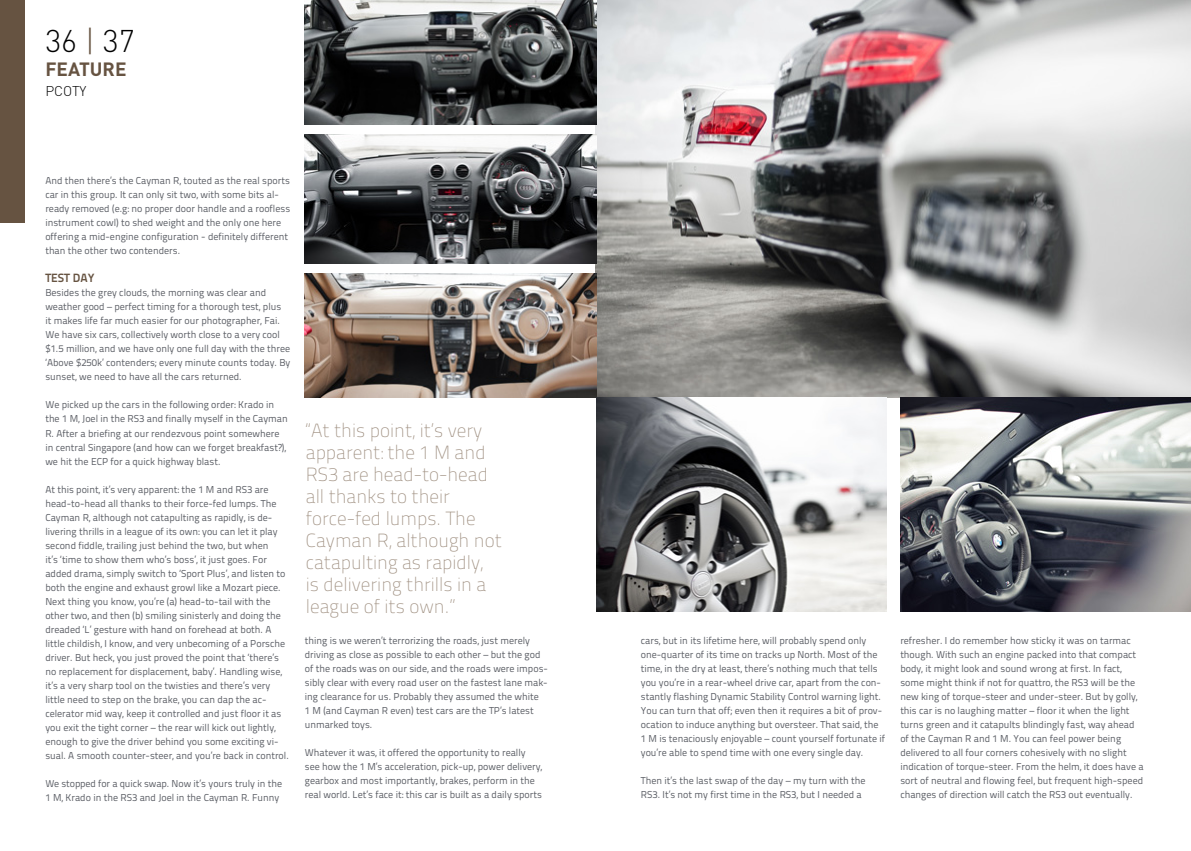
<style>
.page{position:relative;width:1191px;height:851px;background:#fff}
.page>*{position:absolute;margin:0;border:0;box-sizing:border-box;transform-origin:0 0}
.t1{font:300 31px "DIN";color:#000}
.t2{font:100 19px/22px "Titillium Text 22 L";color:#9d8d7e}
.t3{font:700 19px "DIN";color:#665341}
.t4{font:300 14px "DIN";color:#000}
.t5{font:700 12px "Titillium Text 22 L";color:#665341}
.t6{font:10px/14px "Titillium Text 22 L";color:#5b5e65}
.s1{color:#665341}
</style>
<div class="page">
<div style="left:0;top:0;width:25px;height:222px;background:#665341"></div>
<img style="left:595px;top:0;width:596px;height:397px">
<img style="left:305px;top:134px;width:291px;height:129px">
<img style="left:305px;top:0;width:291px;height:125px">
<img style="left:305px;top:273px;width:291px;height:124px">
<img style="left:596px;top:397px;width:290px;height:214px">
<img style="left:900px;top:397px;width:291px;height:214px">
<h1 class="t1" style="left:45px;top:22px;width:91px">36 <span class="s1">|</span> 37</h1>
<h2 class="t3" style="left:45px;top:57px;width:83px">FEATURE</h2>
<h3 class="t4" style="left:45px;top:83px;width:43px">PCOTY</h3>
<p class="t6" style="left:45px;top:173px;width:246px">And then there’s the Cayman R, touted as the real sports car in this group. It can only sit two, with some bits al&shy;ready removed (e.g: no proper door handle and a roofless instrument cowl) to shed weight and the only one here offering a mid-engine configuration - definitely different than the other two contenders.</p>
<p class="t5" style="left:45px;top:269px;width:13px">TEST</p>
<p class="t5" style="left:73px;top:269px;width:23px">DA Y</p>
<p class="t6" style="left:45px;top:285px;width:246px">Besides the grey clouds, the morning was clear and weather good – perfect timing for a thorough test, plus<br>it makes life far much easier for our photographer, Fai.<br>We have six cars, collectively worth close to a very cool $1.5 million, and we have only one full day with the three ‘Above $250k’ contenders; every minute counts today. By sunset, we need to have all the cars returned.</p>
<p class="t6" style="left:45px;top:397px;width:244px">We picked up the cars in the following order: Krado in the 1 M, Joel in the RS3 and finally myself in the Cayman R. After a briefing at our rendezvous point somewhere in central Singapore (and how can we forget breakfast?), we hit the ECP for a quick highway blast.</p>
<p class="t6" style="left:45px;top:481px;width:245px">At this point, it’s very apparent: the 1 M and RS3 are head-to-head all thanks to their force-fed lumps. The Cayman R, although not catapulting as rapidly, is de&shy;livering thrills in a league of its own: you can let it play second fiddle, trailing just behind the two, but when<br>it’s ‘time to show them who’s boss’, it just goes. For added drama, simply switch to ‘Sport Plus’, and listen to both the engine and exhaust growl like a Mozart piece.<br>Next thing you know, you’re (a) head-to-tail with the other two, and then (b) smiling sinisterly and doing the dreaded ‘L’ gesture with hand on forehead at both. A little childish, I know, and very unbecoming of a Porsche driver. But heck, you just proved the point that ‘there’s no replacement for displacement, baby’. Handling wise, it’s a very sharp tool on the twisties and there’s very little need to step on the brake, you can dap the ac&shy;celerator mid way, keep it controlled and just floor it as you exit the tight corner – the rear will kick out lightly, enough to give the driver behind you some exciting vi&shy;sual. A smooth counter-steer, and you’re back in control.</p>
<p class="t6" style="left:45px;top:775px;width:238px">We stopped for a quick swap. Now it’s yours truly in the<br>1 M, Krado in the RS3 and Joel in the Cayman R. Funny</p>
<h2 class="t2" style="left:306px;top:418px;width:197px">“At this point, it’s very apparent: the 1 M and<br>RS3 are head-to-head all thanks to their force-fed lumps. The<br>Cayman R, although not catapulting as rapidly,<br>is delivering thrills in a league of its own.”</h2>
<p class="t6" style="left:305px;top:632px;width:245px">thing is we weren’t terrorizing the roads, just merely driving as close as possible to each other – but the god of the roads was on our side, and the roads were impos&shy;sibly clear with every road user on the fastest lane mak&shy;ing clearance for us. Probably they assumed the white<br>1 M (and Cayman R even) test cars are the TP’s latest unmarked toys.</p>
<p class="t6" style="left:305px;top:744px;width:239px">Whatever it was, it offered the opportunity to really see how the 1 M’s acceleration, pick-up, power delivery, gearbox and most importantly, brakes, perform in the real world. Let’s face it: this car is built as a daily sports</p>
<p class="t6" style="left:641px;top:632px;width:246px">cars, but in its lifetime here, will probably spend only one-quarter of its time on tracks up North. Most of the time, in the dry at least, there’s nothing much that tells you you’re in a rear-wheel drive car, apart from the con&shy;stantly flashing Dynamic Stability Control warning light.<br>You can turn that off; even then it requires a bit of prov&shy;ocation to induce anything but oversteer. That said, the 1 M is tenaciously enjoyable – count yourself fortunate if you’re able to spend time with one every single day.</p>
<p class="t6" style="left:641px;top:772px;width:226px">Then it’s the last swap of the day – my turn with the<br>RS3. It’s not my first time in the RS3, but I needed a</p>
<p class="t6" style="left:900px;top:632px;width:245px">refresher. I do remember how sticky it was on tarmac though. With such an engine packed into that compact body, it might look and sound wrong at first. In fact, some might think if not for quattro, the RS3 will be the new king of torque-steer and under-steer. But by golly, this car is no laughing matter – floor it when the light turns green and it catapults blindingly fast, way ahead of the Cayman R and 1 M. You can feel power being delivered to all four corners cohesively with no slight indication of torque-steer. From the helm, it does have a sort of neutral and flowing feel, but frequent high-speed changes of direction will catch the RS3 out eventually.</p>
</div>
